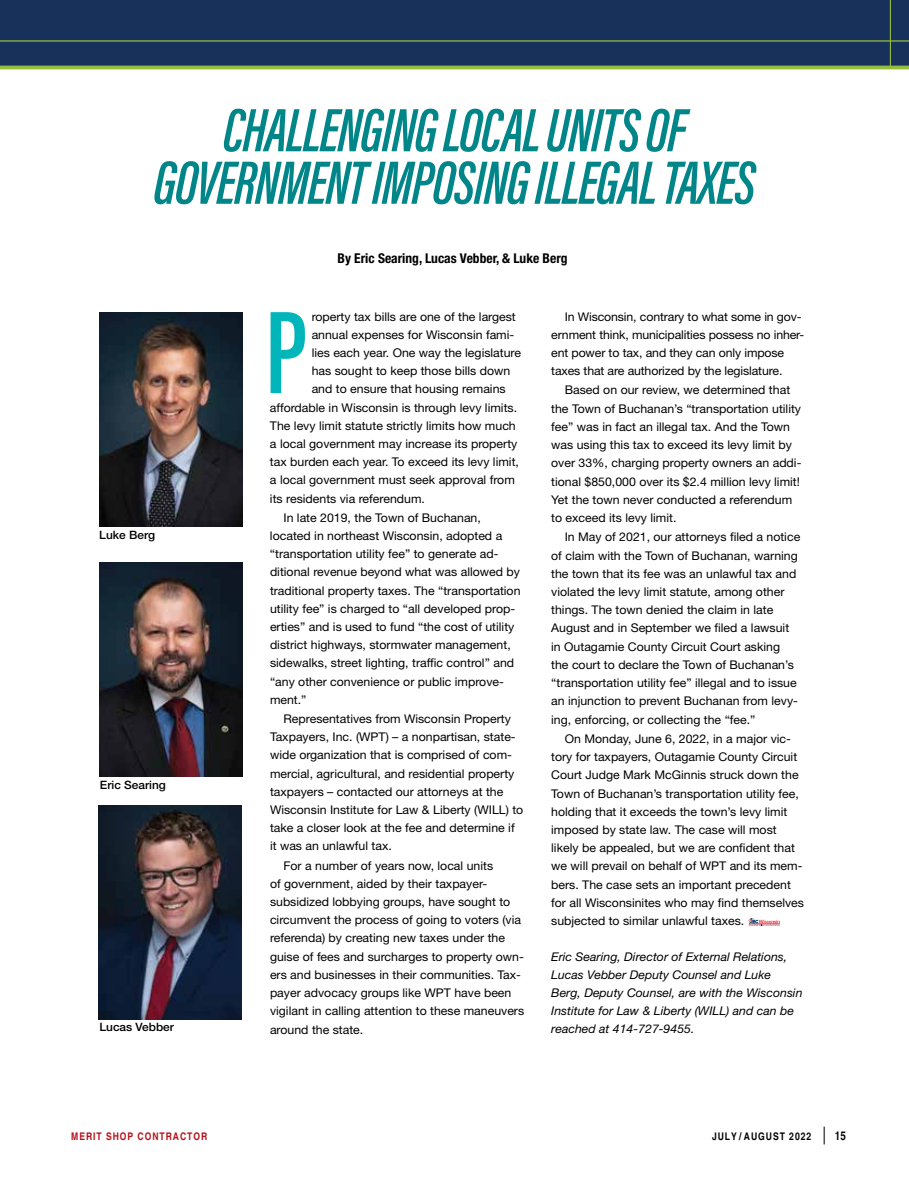
<style>
.page{position:relative;width:909px;height:1188px;background:#fff}
.page>*{position:absolute;margin:0;border:0;box-sizing:border-box;transform-origin:0 0}
.t1{font:italic 600 63px/52.5px "Acumin Pro Extra Cond";letter-spacing:-.02em;color:#008689;text-align:center}
.t2{font:700 condensed 13.5px "Helvetica Neue LT Std";color:#000}
.t3{font:12px/18.3px "Helvetica Neue LT Std";color:#000}
.t4{font:italic 12px/18.3px "Helvetica Neue LT Std";color:#000}
.t5{font:500 11.55px "Helvetica Neue LT Std";color:#000}
.t6{font:700 condensed 10.5px "Helvetica";letter-spacing:.09em;color:#b5121b}
.t7{font:700 condensed 10.5px "Helvetica";letter-spacing:.09em;color:#000}
.s1{font-size:17.7px}
.s2{font-size:12px}
</style>
<div class="page">
<div style="left:0;top:0;width:909px;height:68px;background:#18315a"></div>
<hr style="left:0;top:40px;width:909px;height:2px;background:#a5ce43">
<hr style="left:0;top:66px;width:909px;height:3px;background:#94bc3d">
<hr style="left:890px;top:0;width:1px;height:67px;background:#94bc3d">
<img style="left:100px;top:312px;width:142px;height:215px">
<img style="left:100px;top:562px;width:142px;height:215px">
<img style="left:99px;top:805px;width:143px;height:215px">
<svg style="left:748px;top:918px;width:32px;height:8px"></svg>
<svg style="left:271px;top:312px;width:34px;height:81px"></svg>
<h1 class="t1" style="left:154px;top:103px;width:603px">CHALLENGING LOCAL UNITS OF<br>GOVERNMENT IMPOSING ILLEGAL TAXES</h1>
<p class="t5" style="left:99px;top:528px;width:57px">Luke Berg</p>
<p class="t5" style="left:100px;top:778px;width:68px">Eric Searing</p>
<p class="t5" style="left:99px;top:1020px;width:76px">Lucas Vebber</p>
<p class="t2" style="left:338px;top:250px;width:232px">By Eric Searing, Lucas Vebber, &amp; Luke Berg</p>
<p class="t3" style="left:312px;top:307px;width:206px">roperty tax bills are one of the largest</p>
<p class="t3" style="left:312px;top:325px;width:204px">annual expenses for Wisconsin fami-</p>
<p class="t3" style="left:312px;top:343px;width:211px">lies each year. One way the legislature</p>
<p class="t3" style="left:312px;top:362px;width:200px">has sought to keep those bills down</p>
<p class="t3" style="left:312px;top:380px;width:196px">and to ensure that housing remains</p>
<p class="t3" style="left:270px;top:398px;width:249px">affordable in Wisconsin is through levy limits.</p>
<p class="t3" style="left:270px;top:416px;width:247px">The levy limit statute strictly limits how much</p>
<p class="t3" style="left:270px;top:434px;width:249px">a local government may increase its property</p>
<p class="t3" style="left:270px;top:453px;width:251px">tax burden each year. To exceed its levy limit,</p>
<p class="t3" style="left:270px;top:471px;width:246px">a local government must seek approval from</p>
<p class="t3" style="left:270px;top:489px;width:156px">its residents via referendum.</p>
<p class="t3" style="left:284px;top:508px;width:199px">In late 2019, the Town of Buchanan,</p>
<p class="t3" style="left:270px;top:526px;width:234px">located in northeast Wisconsin, adopted a</p>
<p class="t3" style="left:270px;top:545px;width:230px">“transportation utility fee” to generate ad-</p>
<p class="t3" style="left:270px;top:563px;width:252px">ditional revenue beyond what was allowed by</p>
<p class="t3" style="left:270px;top:581px;width:252px">traditional property taxes. The “transportation</p>
<p class="t3" style="left:270px;top:599px;width:247px">utility fee” is charged to “all developed prop-</p>
<p class="t3" style="left:270px;top:617px;width:246px">erties” and is used to fund “the cost of utility</p>
<p class="t3" style="left:270px;top:636px;width:242px">district highways, stormwater management,</p>
<p class="t3" style="left:270px;top:654px;width:246px">sidewalks, street lighting, traffic control” and</p>
<p class="t3" style="left:270px;top:672px;width:235px">“any other convenience or public improve-</p>
<p class="t3" style="left:270px;top:690px;width:38px">ment.”</p>
<p class="t3" style="left:284px;top:709px;width:229px">Representatives from Wisconsin Property</p>
<p class="t3" style="left:270px;top:728px;width:247px">Taxpayers, Inc. (WPT) – a nonpartisan, state-</p>
<p class="t3" style="left:270px;top:746px;width:243px">wide organization that is comprised of com-</p>
<p class="t3" style="left:270px;top:764px;width:246px">mercial, agricultural, and residential property</p>
<p class="t3" style="left:270px;top:782px;width:235px">taxpayers – contacted our attorneys at the</p>
<p class="t3" style="left:270px;top:800px;width:255px">Wisconsin Institute for Law &amp; Liberty (WILL) to</p>
<p class="t3" style="left:270px;top:819px;width:246px">take a closer look at the fee and determine if</p>
<p class="t3" style="left:270px;top:837px;width:123px">it was an unlawful tax.</p>
<p class="t3" style="left:284px;top:856px;width:211px">For a number of years now, local units</p>
<p class="t3" style="left:270px;top:874px;width:219px">of government, aided by their taxpayer-</p>
<p class="t3" style="left:270px;top:892px;width:242px">subsidized lobbying groups, have sought to</p>
<p class="t3" style="left:270px;top:911px;width:253px">circumvent the process of going to voters (via</p>
<p class="t3" style="left:270px;top:929px;width:237px">referenda) by creating new taxes under the</p>
<p class="t3" style="left:270px;top:947px;width:255px">guise of fees and surcharges to property own-</p>
<p class="t3" style="left:270px;top:965px;width:253px">ers and businesses in their communities. Tax-</p>
<p class="t3" style="left:270px;top:984px;width:243px">payer advocacy groups like WPT have been</p>
<p class="t3" style="left:270px;top:1002px;width:256px">vigilant in calling attention to these maneuvers</p>
<p class="t3" style="left:270px;top:1020px;width:95px">around the state.</p>
<p class="t3" style="left:551px;top:307px;width:255px;text-indent:13px">In Wisconsin, contrary to what some in gov&shy;ernment think, municipalities possess no inher&shy;ent power to tax, and they can only impose taxes that are authorized by the legislature.</p>
<p class="t3" style="left:551px;top:381px;width:252px;text-indent:14px">Based on our review, we determined that the Town of Buchanan’s “transportation utility fee” was in fact an illegal tax. And the Town was using this tax to exceed its levy limit by over 33%, charging property owners an addi&shy;tional $850,000 over its $2.4 million levy limit!<br>Yet the town never conducted a referendum to exceed its levy limit.</p>
<p class="t3" style="left:551px;top:528px;width:251px;text-indent:14px">In May of 2021, our attorneys filed a notice of claim with the Town of Buchanan, warning the town that its fee was an unlawful tax and violated the levy limit statute, among other things. The town denied the claim in late August and in September we filed a lawsuit in Outagamie County Circuit Court asking the court to declare the Town of Buchanan’s “transportation utility fee” illegal and to issue an injunction to prevent Buchanan from levy&shy;ing, enforcing, or collecting the “fee.”</p>
<p class="t3" style="left:551px;top:729px;width:254px;text-indent:14px">On Monday, June 6, 2022, in a major vic&shy;tory for taxpayers, Outagamie County Circuit Court Judge Mark McGinnis struck down the Town of Buchanan’s transportation utility fee, holding that it exceeds the town’s levy limit imposed by state law. The case will most likely be appealed, but we are confident that we will prevail on behalf of WPT and its mem&shy;bers. The case sets an important precedent for all Wisconsinites who may find themselves subjected to similar unlawful taxes.</p>
<p class="t4" style="left:551px;top:947px;width:253px">Eric Searing, Director of External Relations, Lucas Vebber Deputy Counsel and Luke Berg, Deputy Counsel, are with the Wisconsin Institute for Law &amp; Liberty (WILL) and can be reached at 414-727-9455.</p>
<p class="t6" style="left:71px;top:1130px;width:138px">MERIT SHOP CONTRACTOR</p>
<p class="t7" style="left:712px;top:1130px;width:135px">JULY / AUGUST 2022 <span class="s1">|</span> <span class="s2">15</span></p>
</div>
